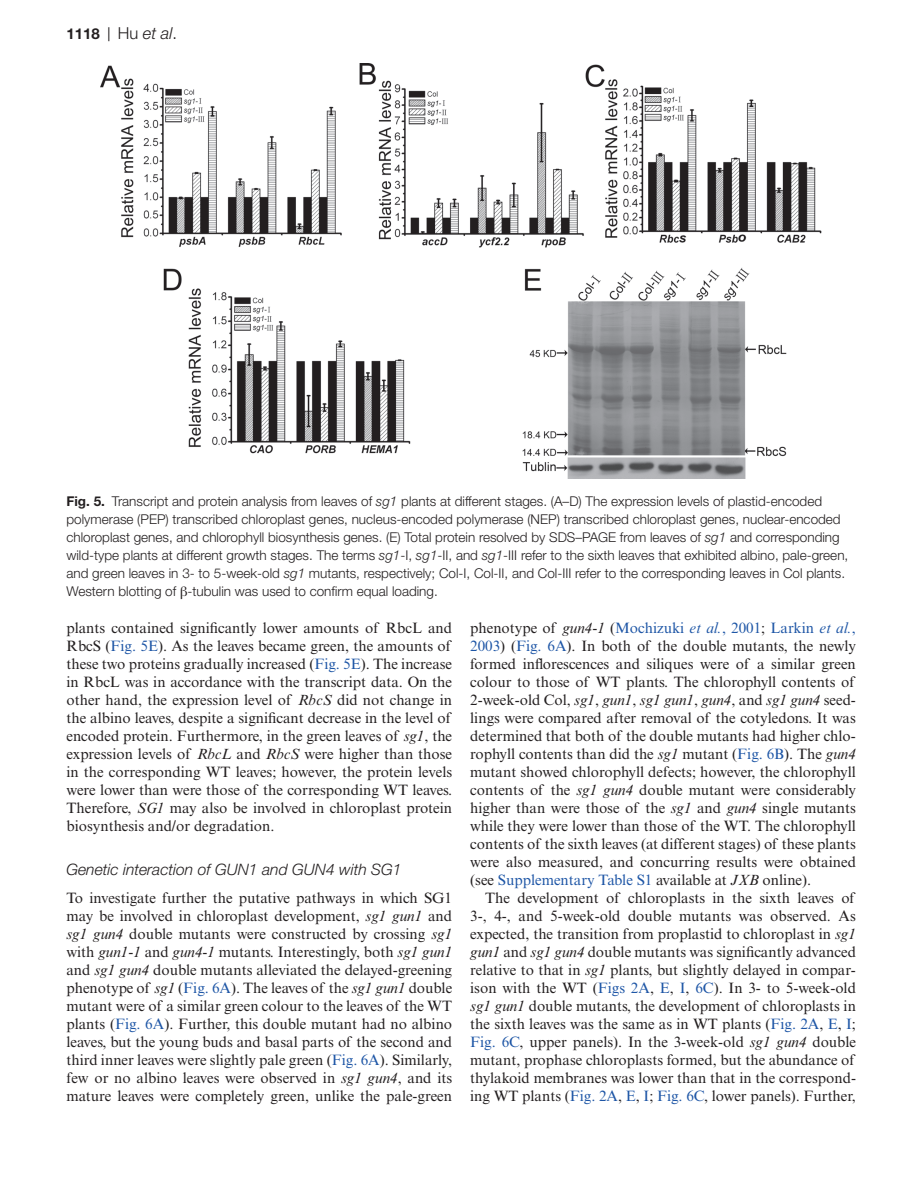
<style>
.page{position:relative;width:919px;height:1187px;background:#fff}
.page>*{position:absolute;margin:0;border:0;box-sizing:border-box;transform-origin:0 0}
.t1{font:italic 300 15.75px "Helvetica Neue LT Std";color:#231f20}
.t2{font:15px/18px "Times New Roman MT Std";color:#231f20;text-align:justify}
.t3{font:700 15px "Helvetica Neue LT Std";color:#231f20}
.t4{font:300 13.5px/18px "Helvetica Neue LT Std";color:#231f20}
.s1{font-family:"Times New Roman MT Std";font-weight:400}
.s2{font-weight:300;font-size:16.5px}
.s3{font-weight:300;font-style:italic;font-size:16.5px}
.s4{font-weight:700}
.s5{font-style:italic}
.s6{font-family:"Gandhari Unicode";font-weight:400}
.s7{color:#1e56a6}
.s8{font-style:italic;color:#1e56a6}
</style>
<div class="page">
<img style="left:101px;top:63px;width:720px;height:415px">
<p class="t3" style="left:66px;top:24px;width:112px">1118 <span class="s1">|</span> <span class="s2">Hu</span> <span class="s3">et al</span><span class="s2">.</span></p>
<p class="t4" style="left:66px;top:491px;width:783px"><span class="s4">Fig. 5.</span> Transcript and protein analysis from leaves of <span class="s5">sg1</span> plants at different stages. (A–D) The expression levels of plastid-encoded polymerase (PEP) transcribed chloroplast genes, nucleus-encoded polymerase (NEP) transcribed chloroplast genes, nuclear-encoded chloroplast genes, and chlorophyll biosynthesis genes. (E) Total protein resolved by SDS–PAGE from leaves of <span class="s5">sg1</span> and corresponding wild-type plants at different growth stages. The terms <span class="s5">sg1</span>-I, <span class="s5">sg1</span>-II, and <span class="s5">sg1</span>-III refer to the sixth leaves that exhibited albino, pale-green, and green leaves in 3- to 5-week-old <span class="s5">sg1</span> mutants, respectively; Col-I, Col-II, and Col-III refer to the corresponding leaves in Col plants.<br>Western blotting of <span class="s6">β</span>-tubulin was used to confirm equal loading.</p>
<p class="t2" style="left:66px;top:619px;width:387px">plants contained significantly lower amounts of RbcL and RbcS (<span class="s7">Fig. 5E</span>). As the leaves became green, the amounts of these two proteins gradually increased (<span class="s7">Fig. 5E</span>). The increase in RbcL was in accordance with the transcript data. On the other hand, the expression level of <span class="s5">RbcS</span> did not change in the albino leaves, despite a significant decrease in the level of encoded protein. Furthermore, in the green leaves of <span class="s5">sg1</span>, the expression levels of <span class="s5">RbcL</span> and <span class="s5">RbcS</span> were higher than those in the corresponding WT leaves; however, the protein levels were lower than were those of the corresponding WT leaves.<br>Therefore, <span class="s5">SG1</span> may also be involved in chloroplast protein biosynthesis and/or degradation.</p>
<p class="t1" style="left:66px;top:859px;width:336px">Genetic interaction of GUN1 and GUN4 with SG1</p>
<p class="t2" style="left:66px;top:889px;width:387px">To investigate further the putative pathways in which SG1 may be involved in chloroplast development, <span class="s5">sg1 gun1</span> and <span class="s5">sg1 gun4</span> double mutants were constructed by crossing <span class="s5">sg1 </span>with <span class="s5">gun1-1</span> and <span class="s5">gun4-1</span> mutants. Interestingly, both <span class="s5">sg1 gun1 </span>and <span class="s5">sg1 gun4</span> double mutants alleviated the delayed-greening phenotype of <span class="s5">sg1</span> (<span class="s7">Fig. 6A</span>). The leaves of the <span class="s5">sg1 gun1</span> double mutant were of a similar green colour to the leaves of the WT plants (<span class="s7">Fig. 6A</span>). Further, this double mutant had no albino leaves, but the young buds and basal parts of the second and third inner leaves were slightly pale green (<span class="s7">Fig. 6A</span>). Similarly, few or no albino leaves were observed in <span class="s5">sg1 gun4</span>, and its mature leaves were completely green, unlike the pale-green</p>
<p class="t2" style="left:470px;top:619px;width:387px">phenotype of <span class="s5">gun4-1</span> (<span class="s7">Mochizuki</span> <span class="s8">et al.</span><span class="s7">, 2001</span>; <span class="s7">Larkin</span> <span class="s8">et al.</span><span class="s7">, 2003</span>) (<span class="s7">Fig. 6A</span>). In both of the double mutants, the newly formed inflorescences and siliques were of a similar green colour to those of WT plants. The chlorophyll contents of 2-week-old Col, <span class="s5">sg1</span>, <span class="s5">gun1</span>, <span class="s5">sg1 gun1</span>, <span class="s5">gun4</span>, and <span class="s5">sg1 gun4</span> seed&shy;lings were compared after removal of the cotyledons. It was determined that both of the double mutants had higher chlo&shy;rophyll contents than did the <span class="s5">sg1</span> mutant (<span class="s7">Fig. 6B</span>). The <span class="s5">gun4 </span>mutant showed chlorophyll defects; however, the chlorophyll contents of the <span class="s5">sg1 gun4</span> double mutant were considerably higher than were those of the <span class="s5">sg1</span> and <span class="s5">gun4</span> single mutants while they were lower than those of the WT. The chlorophyll contents of the sixth leaves (at different stages) of these plants were also measured, and concurring results were obtained (see <span class="s7">Supplementary Table S1</span> available at <span class="s5">JXB</span> online).</p>
<p class="t2" style="left:470px;top:889px;width:387px;text-indent:15px">The development of chloroplasts in the sixth leaves of 3-, 4-, and 5-week-old double mutants was observed. As expected, the transition from proplastid to chloroplast in <span class="s5">sg1 gun1</span> and <span class="s5">sg1 gun4</span> double mutants was significantly advanced relative to that in <span class="s5">sg1</span> plants, but slightly delayed in compar&shy;ison with the WT (<span class="s7">Figs 2A</span>, <span class="s7">E</span>, <span class="s7">I</span>, <span class="s7">6C</span>). In 3- to 5-week-old <span class="s5">sg1 gun1</span> double mutants, the development of chloroplasts in the sixth leaves was the same as in WT plants (<span class="s7">Fig. 2A</span>, <span class="s7">E</span>, <span class="s7">I</span>; <span class="s7">Fig. 6C</span>, upper panels). In the 3-week-old <span class="s5">sg1 gun4</span> double mutant, prophase chloroplasts formed, but the abundance of thylakoid membranes was lower than that in the correspond&shy;ing WT plants (<span class="s7">Fig. 2A</span>, <span class="s7">E</span>, <span class="s7">I</span>; <span class="s7">Fig. 6C</span>, lower panels). Further,</p>
</div>
